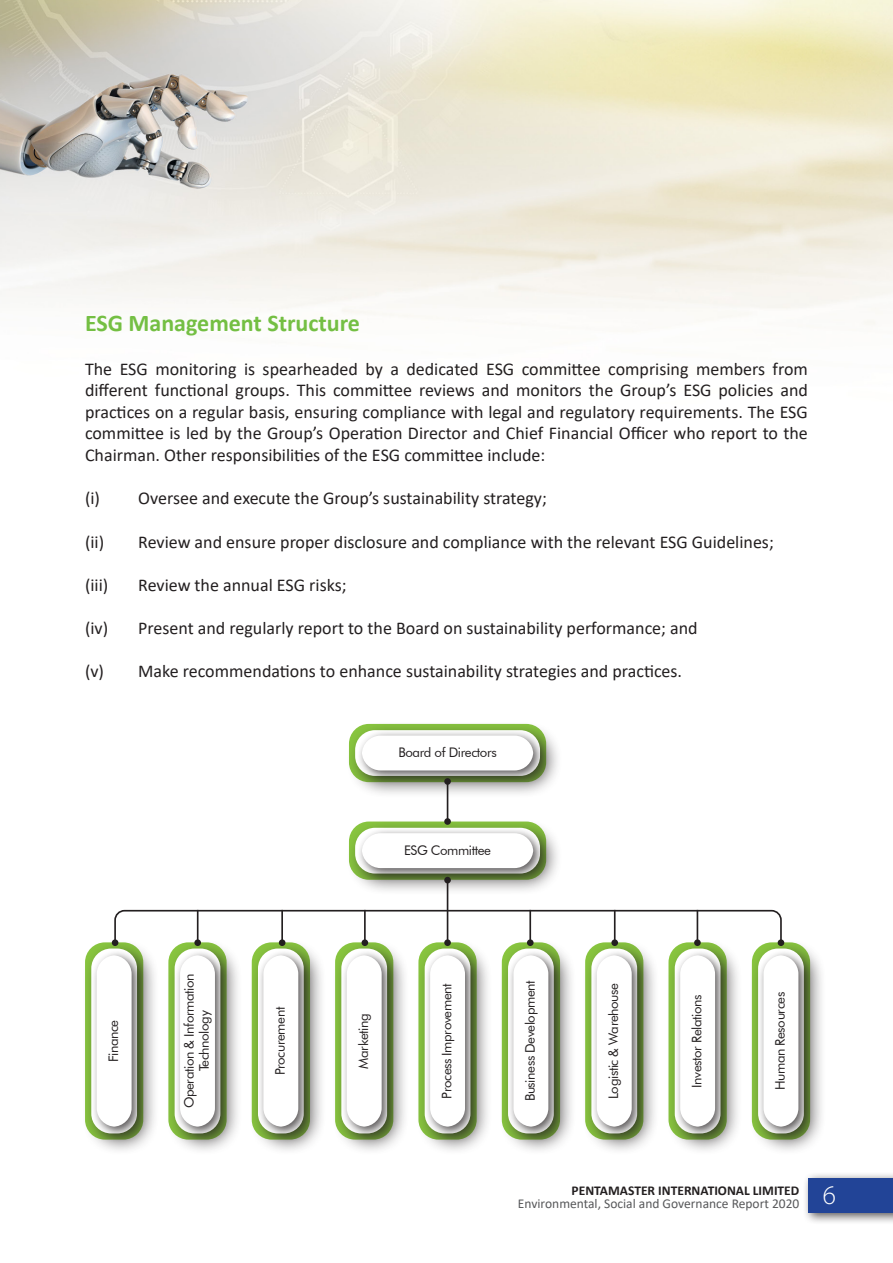
<style>
.page{position:relative;width:893px;height:1263px;background:#fff}
.page>*{position:absolute;margin:0;border:0;box-sizing:border-box;transform-origin:0 0}
.t1{font:300 27px "Myriad Pro";color:#fff}
.t2{font:700 24px "Calibri";color:#74bf43}
.t3{font:18px/21.6px "Calibri";color:#231f20;text-align:justify}
.t4{font:13.5px "Calibri";color:#57585a}
.t5{font:700 13.5px "Calibri";color:#231f20}
.t6{font:13.2px/14.9px "Futura BT";letter-spacing:-.03em;color:#231f20;text-align:center}
</style>
<div class="page">
<img style="left:0;top:0;width:893px;height:909px">
<div style="left:802px;top:1172px;width:91px;height:53px;background:#231f20;opacity:.75"></div>
<div style="left:808px;top:1178px;width:85px;height:34px;background:#224497"></div>
<div style="left:346px;top:721px;width:216px;height:77px;background:#231f20;opacity:.75"></div>
<div style="left:356px;top:730px;width:189px;height:53px;background:#231f20;opacity:.75"></div>
<svg style="left:362px;top:735px;width:171px;height:35px"></svg>
<div style="left:346px;top:818px;width:216px;height:78px;background:#231f20;opacity:.75"></div>
<div style="left:356px;top:827px;width:189px;height:54px;background:#231f20;opacity:.75"></div>
<svg style="left:362px;top:833px;width:171px;height:35px"></svg>
<div style="left:332px;top:940px;width:78px;height:216px;background:#231f20;opacity:.75"></div>
<div style="left:341px;top:950px;width:53px;height:189px;background:#231f20;opacity:.75"></div>
<svg style="left:347px;top:955px;width:35px;height:172px"></svg>
<div style="left:165px;top:940px;width:78px;height:216px;background:#231f20;opacity:.75"></div>
<div style="left:174px;top:950px;width:54px;height:189px;background:#231f20;opacity:.75"></div>
<svg style="left:180px;top:955px;width:35px;height:172px"></svg>
<div style="left:499px;top:940px;width:77px;height:216px;background:#231f20;opacity:.75"></div>
<div style="left:508px;top:950px;width:53px;height:189px;background:#231f20;opacity:.75"></div>
<svg style="left:513px;top:955px;width:35px;height:172px"></svg>
<div style="left:665px;top:940px;width:78px;height:216px;background:#231f20;opacity:.75"></div>
<div style="left:674px;top:950px;width:54px;height:189px;background:#231f20;opacity:.75"></div>
<svg style="left:680px;top:955px;width:35px;height:172px"></svg>
<div style="left:82px;top:940px;width:78px;height:216px;background:#231f20;opacity:.75"></div>
<div style="left:91px;top:950px;width:53px;height:189px;background:#231f20;opacity:.75"></div>
<svg style="left:97px;top:955px;width:35px;height:172px"></svg>
<div style="left:415px;top:940px;width:78px;height:216px;background:#231f20;opacity:.75"></div>
<div style="left:424px;top:950px;width:54px;height:189px;background:#231f20;opacity:.75"></div>
<svg style="left:430px;top:955px;width:35px;height:172px"></svg>
<div style="left:249px;top:940px;width:77px;height:216px;background:#231f20;opacity:.75"></div>
<div style="left:257px;top:950px;width:54px;height:189px;background:#231f20;opacity:.75"></div>
<svg style="left:263px;top:955px;width:35px;height:172px"></svg>
<div style="left:582px;top:940px;width:78px;height:216px;background:#231f20;opacity:.75"></div>
<div style="left:591px;top:950px;width:53px;height:189px;background:#231f20;opacity:.75"></div>
<svg style="left:597px;top:955px;width:35px;height:172px"></svg>
<div style="left:749px;top:940px;width:77px;height:216px;background:#231f20;opacity:.75"></div>
<div style="left:758px;top:950px;width:53px;height:189px;background:#231f20;opacity:.75"></div>
<svg style="left:763px;top:955px;width:35px;height:172px"></svg>
<hr style="left:447px;top:781px;width:1px;height:40px;background:#231f20">
<div style="left:444px;top:778px;width:7px;height:7px;background:#231f20;border-radius:50%"></div>
<div style="left:444px;top:818px;width:7px;height:7px;background:#231f20;border-radius:50%"></div>
<hr style="left:447px;top:880px;width:1px;height:63px;background:#231f20">
<div style="left:444px;top:877px;width:7px;height:6px;background:#231f20;border-radius:50%"></div>
<div style="left:444px;top:939px;width:7px;height:7px;background:#231f20;border-radius:50%"></div>
<div style="left:194px;top:939px;width:7px;height:7px;background:#231f20;border-radius:50%"></div>
<div style="left:527px;top:939px;width:7px;height:7px;background:#231f20;border-radius:50%"></div>
<div style="left:279px;top:939px;width:6px;height:7px;background:#231f20;border-radius:50%"></div>
<div style="left:611px;top:939px;width:7px;height:7px;background:#231f20;border-radius:50%"></div>
<div style="left:362px;top:939px;width:6px;height:7px;background:#231f20;border-radius:50%"></div>
<div style="left:694px;top:939px;width:7px;height:7px;background:#231f20;border-radius:50%"></div>
<svg style="left:114px;top:909px;width:668px;height:35px"></svg>
<div style="left:778px;top:939px;width:6px;height:7px;background:#231f20;border-radius:50%"></div>
<div style="left:112px;top:939px;width:6px;height:7px;background:#231f20;border-radius:50%"></div>
<p class="t2" style="left:85px;top:306px;width:276px">ESG Management Structure</p>
<p class="t3" style="left:85px;top:357px;width:724px">The ESG monitoring is spearheaded by a dedicated ESG committee comprising members from different functional groups. This committee reviews and monitors the Group’s ESG policies and practices on a regular basis, ensuring compliance with legal and regulatory requirements. The ESG committee is led by the Group’s Operation Director and Chief Financial Officer who report to the Chairman. Other responsibilities of the ESG committee include:</p>
<p class="t3" style="left:85px;top:487px;width:463px">(i) Oversee and execute the Group’s sustainability strategy;</p>
<p class="t3" style="left:85px;top:530px;width:690px">(ii) Review and ensure proper disclosure and compliance with the relevant ESG Guidelines;</p>
<p class="t3" style="left:85px;top:573px;width:25px">(iii)</p>
<p class="t3" style="left:138px;top:573px;width:210px">Review the annual ESG risks;</p>
<p class="t3" style="left:85px;top:617px;width:614px">(iv) Present and regularly report to the Board on sustainability performance; and</p>
<p class="t3" style="left:85px;top:660px;width:599px">(v) Make recommendations to enhance sustainability strategies and practices.</p>
<p class="t6" style="left:398px;top:745px;width:100px">Board of Directors</p>
<p class="t6" style="left:404px;top:842px;width:88px">ESG Committee</p>
<p class="t6" style="left:106px;top:1062px;width:44px;rotate:-90deg">Finance</p>
<p class="t6" style="left:182px;top:1108px;width:136px;rotate:-90deg">Operation &amp; Information<br>Technology</p>
<p class="t6" style="left:523px;top:1101px;width:122px;rotate:-90deg">Business Development</p>
<p class="t6" style="left:439px;top:1098px;width:116px;rotate:-90deg">Process Improvement</p>
<p class="t6" style="left:272px;top:1075px;width:70px;rotate:-90deg">Procurement</p>
<p class="t6" style="left:356px;top:1068px;width:57px;rotate:-90deg">Marketing</p>
<p class="t6" style="left:606px;top:1099px;width:117px;rotate:-90deg">Logistic &amp; Warehouse</p>
<p class="t6" style="left:773px;top:1090px;width:100px;rotate:-90deg">Human Resources</p>
<p class="t6" style="left:689px;top:1088px;width:95px;rotate:-90deg">Investor Relations</p>
<p class="t5" style="left:572px;top:1181px;width:229px">PENTAMASTER INTERNATIONAL LIMITED</p>
<p class="t4" style="left:518px;top:1194px;width:283px">Environmental, Social and Governance Report 2020</p>
<h1 class="t1" style="left:823px;top:1180px;width:15px">6</h1>
</div>
